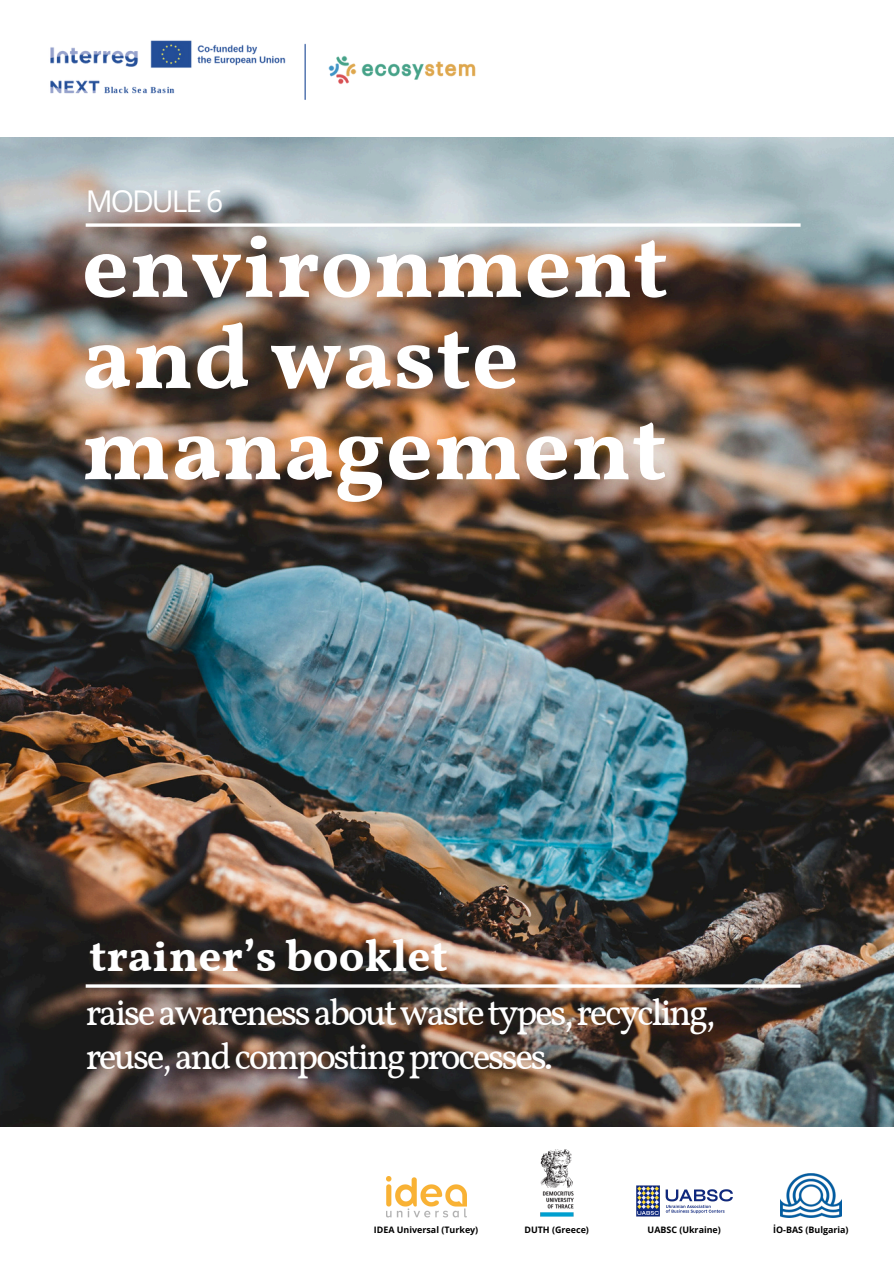
<style>
.page{position:relative;width:894px;height:1264px;background:#fff}
.page>*{position:absolute;margin:0;border:0;box-sizing:border-box;transform-origin:0 0}
.t1{font:700 91.5px/91.2px "Vollkorn";letter-spacing:.005em;color:#fff}
.t2{font:700 45px "Vollkorn";color:#fff}
.t3{font:37.5px/43.8px "Vollkorn";letter-spacing:-.065em;color:#fff}
.t4{font:30px "Open Sans";letter-spacing:-.065em;color:#fff}
.t5{font:700 8.85px "Open Sans";color:#000}
</style>
<div class="page">
<img style="left:0;top:137px;width:893px;height:989px">
<svg style="left:86px;top:223px;width:714px;height:4px"></svg>
<hr style="left:86px;top:984px;width:714px;height:3px;background:#fff">
<img style="left:50px;top:40px;width:426px;height:60px">
<img style="left:540px;top:1149px;width:34px;height:68px">
<img style="left:386px;top:1176px;width:80px;height:41px">
<img style="left:636px;top:1185px;width:97px;height:32px">
<img style="left:780px;top:1173px;width:60px;height:44px">
<p class="t4" style="left:86px;top:180px;width:139px">MODULE 6</p>
<p class="t1" style="left:82px;top:228px;width:587px">environment and waste management</p>
<p class="t2" style="left:89px;top:927px;width:360px">trainer’s booklet</p>
<p class="t3" style="left:86px;top:993px;width:631px">raiseawarenessaboutwastetypes,recycling, reuse,andcompostingprocesses.</p>
<p class="t5" style="left:374px;top:1223px;width:106px">IDEA Universal (Turkey)</p>
<p class="t5" style="left:524px;top:1223px;width:66px">DUTH (Greece)</p>
<p class="t5" style="left:647px;top:1223px;width:75px">UABSC (Ukraine)</p>
<p class="t5" style="left:773px;top:1223px;width:77px">İO-BAS (Bulgaria)</p>
</div>
